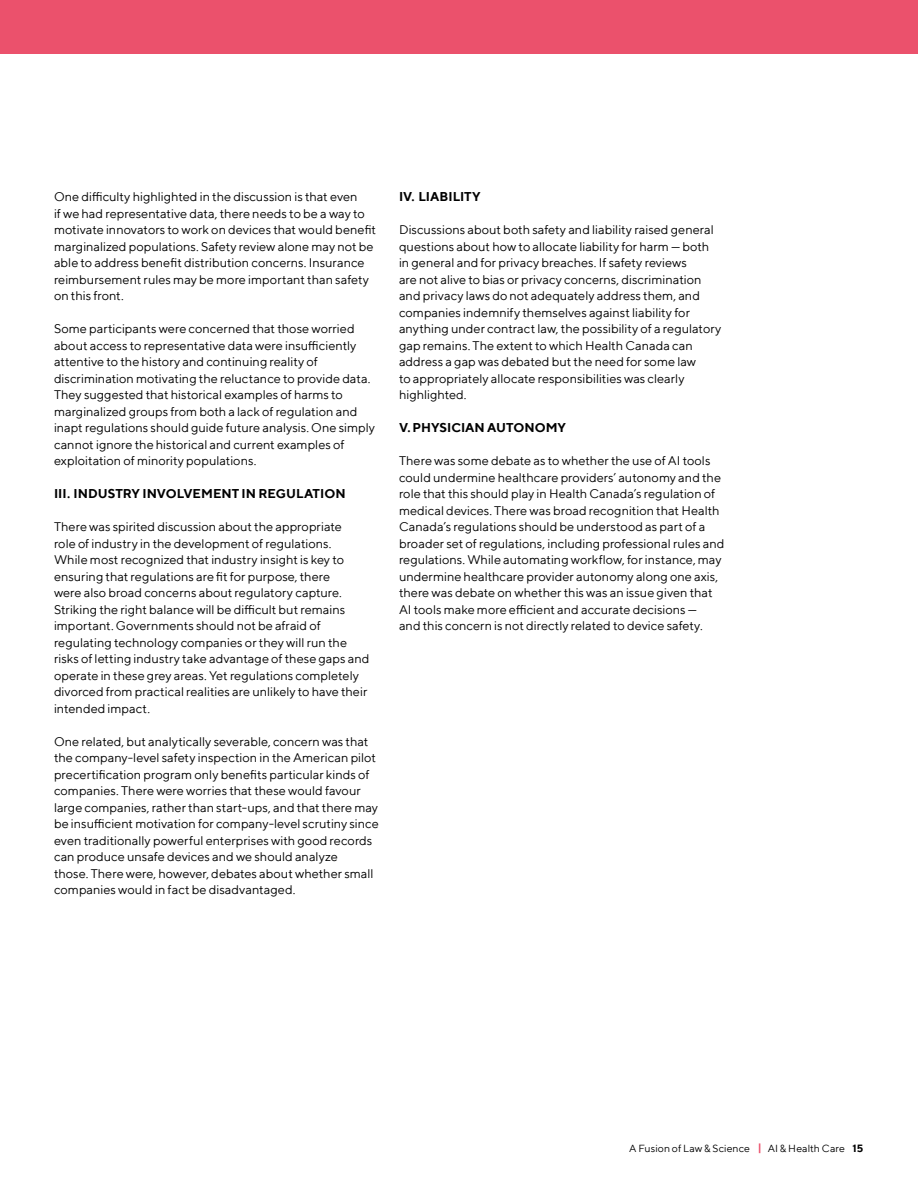
<style>
.page{position:relative;width:918px;height:1188px;background:#fff}
.page>*{position:absolute;margin:0;border:0;box-sizing:border-box;transform-origin:0 0}
.P_-_text{font:12.75px/16.5px "TT Norms";color:#000}
.t1{font:700 12.75px "TT Norms";color:#000}
.t2{font:10.5px "TT Norms";letter-spacing:.005em;color:#000}
.s1{font-weight:700;color:#eb516c}
.s2{font-weight:700}
</style>
<div class="page">
<div style="left:0;top:0;width:918px;height:54px;background:#eb516c"></div>
<p class="P_-_text" style="left:54px;top:188px;width:324px">One difficulty highlighted in the discussion is that even<br>if we had representative data, there needs to be a way to motivate innovators to work on devices that would benefit marginalized populations. Safety review alone may not be able to address benefit distribution concerns. Insurance reimbursement rules may be more important than safety on this front.</p>
<p class="P_-_text" style="left:54px;top:320px;width:323px">Some participants were concerned that those worried about access to representative data were insufficiently attentive to the history and continuing reality of discrimination motivating the reluctance to provide data.<br>They suggested that historical examples of harms to marginalized groups from both a lack of regulation and inapt regulations should guide future analysis. One simply cannot ignore the historical and current examples of exploitation of minority populations.</p>
<p class="t1" style="left:54px;top:486px;width:293px">III. INDUSTRY INVOLVEMENT IN REGULATION</p>
<p class="P_-_text" style="left:54px;top:518px;width:317px">There was spirited discussion about the appropriate<br>role of industry in the development of regulations.<br>While most recognized that industry insight is key to ensuring that regulations are fit for purpose, there<br>were also broad concerns about regulatory capture.<br>Striking the right balance will be difficult but remains important. Governments should not be afraid of regulating technology companies or they will run the risks of letting industry take advantage of these gaps and operate in these grey areas. Yet regulations completely divorced from practical realities are unlikely to have their intended impact.</p>
<p class="P_-_text" style="left:54px;top:733px;width:326px">One related, but analytically severable, concern was that the company-level safety inspection in the American pilot precertification program only benefits particular kinds of companies. There were worries that these would favour large companies, rather than start-ups, and that there may be insufficient motivation for company-level scrutiny since even traditionally powerful enterprises with good records can produce unsafe devices and we should analyze<br>those. There were, however, debates about whether small companies would in fact be disadvantaged.</p>
<p class="t1" style="left:399px;top:189px;width:83px">IV. LIABILITY</p>
<p class="P_-_text" style="left:399px;top:221px;width:324px">Discussions about both safety and liability raised general questions about how to allocate liability for harm — both in general and for privacy breaches. If safety reviews<br>are not alive to bias or privacy concerns, discrimination and privacy laws do not adequately address them, and companies indemnify themselves against liability for anything under contract law, the possibility of a regulatory gap remains. The extent to which Health Canada can address a gap was debated but the need for some law<br>to appropriately allocate responsibilities was clearly highlighted.</p>
<p class="t1" style="left:399px;top:420px;width:169px">V.PHYSICIAN AUTONOMY</p>
<p class="P_-_text" style="left:399px;top:452px;width:327px">There was some debate as to whether the use of AI tools could undermine healthcare providers’ autonomy and the role that this should play in Health Canada’s regulation of medical devices. There was broad recognition that Health Canada’s regulations should be understood as part of a broader set of regulations, including professional rules and regulations. While automating workflow, for instance, may undermine healthcare provider autonomy along one axis, there was debate on whether this was an issue given that AI tools make more efficient and accurate decisions —<br>and this concern is not directly related to device safety.</p>
<p class="t2" style="left:629px;top:1142px;width:236px">A Fusion of Law &amp; Science <span class="s1">|</span> AI &amp; Health Care <span class="s2">15</span></p>
</div>
